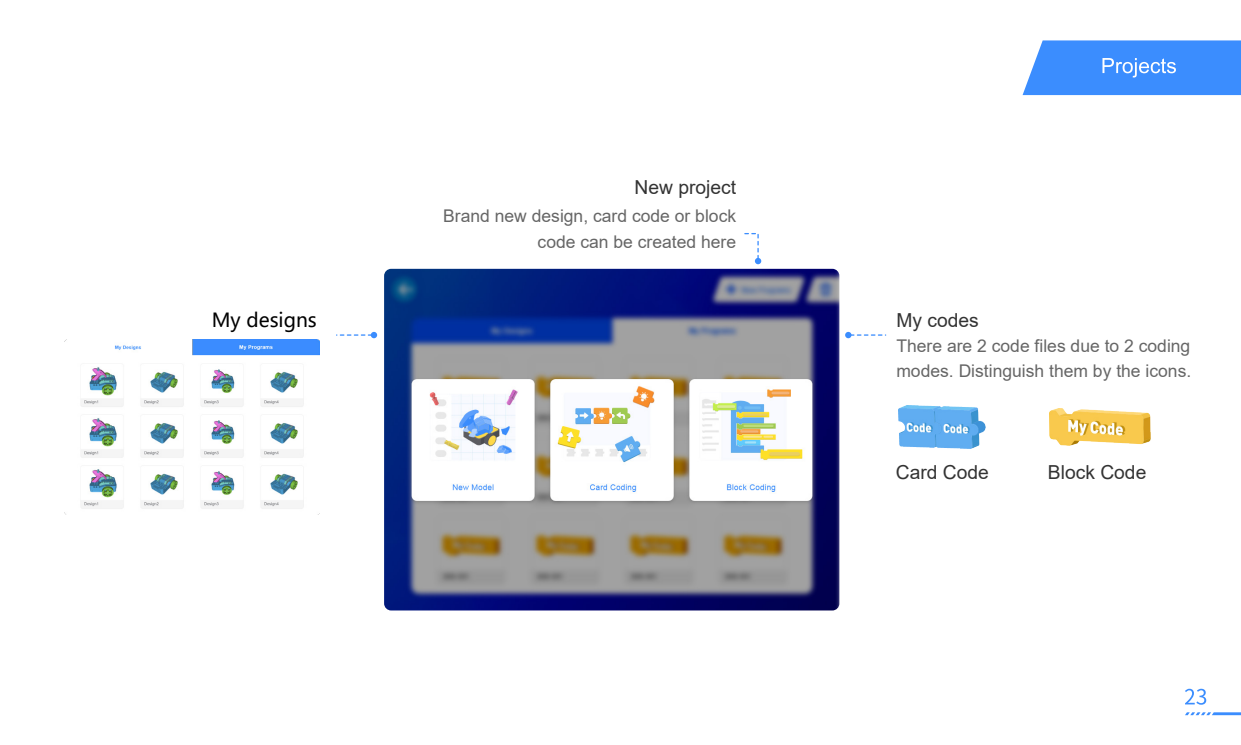
<style>
.page{position:relative;width:1241px;height:745px;background:#fff}
.page>*{position:absolute;margin:0;border:0;box-sizing:border-box;transform-origin:0 0}
.t1{font:19.25px "Arial";color:#333}
.t2{font:19.25px "Microsoft Ya Hei";color:#000}
.t3{font:17.5px/25.4px "Arial";color:#666;text-align:right}
</style>
<div class="page">
<div style="left:754px;top:258px;width:7px;height:6px;background:#3b8dfe;border-radius:50%"></div>
<svg style="left:744px;top:233px;width:15px;height:27px"></svg>
<div style="left:371px;top:331px;width:6px;height:7px;background:#3b8dfe;border-radius:50%"></div>
<svg style="left:336px;top:334px;width:35px;height:1px"></svg>
<div style="left:845px;top:331px;width:6px;height:7px;background:#3b8dfe;border-radius:50%"></div>
<svg style="left:851px;top:334px;width:32px;height:1px"></svg>
<img style="left:64px;top:339px;width:255px;height:175px">
<img style="left:898px;top:405px;width:87px;height:43px">
<img style="left:1049px;top:408px;width:100px;height:37px">
<svg style="left:1185px;top:688px;width:20px;height:16px"></svg>
<svg style="left:1186px;top:712px;width:54px;height:2px"></svg>
<img style="left:384px;top:268px;width:455px;height:342px">
<svg style="left:1022px;top:40px;width:218px;height:55px;background:#4c97fe"></svg>
<p class="t1" style="left:634px;top:174px;width:103px">New project</p>
<p class="t3" style="left:443px;top:203px;width:294px">Brand new design, card code or block code can be created here</p>
<p class="t2" style="left:212px;top:306px;width:107px">My designs</p>
<p class="t1" style="left:896px;top:306px;width:84px">My codes</p>
<p class="t3" style="left:896px;top:332px;width:296px;text-align:left">There are 2 code files due to 2 coding modes. Distinguish them by the icons.</p>
<p class="t1" style="left:895px;top:458px;width:95px">Card Code</p>
<p class="t1" style="left:1047px;top:458px;width:100px">Block Code</p>
</div>
